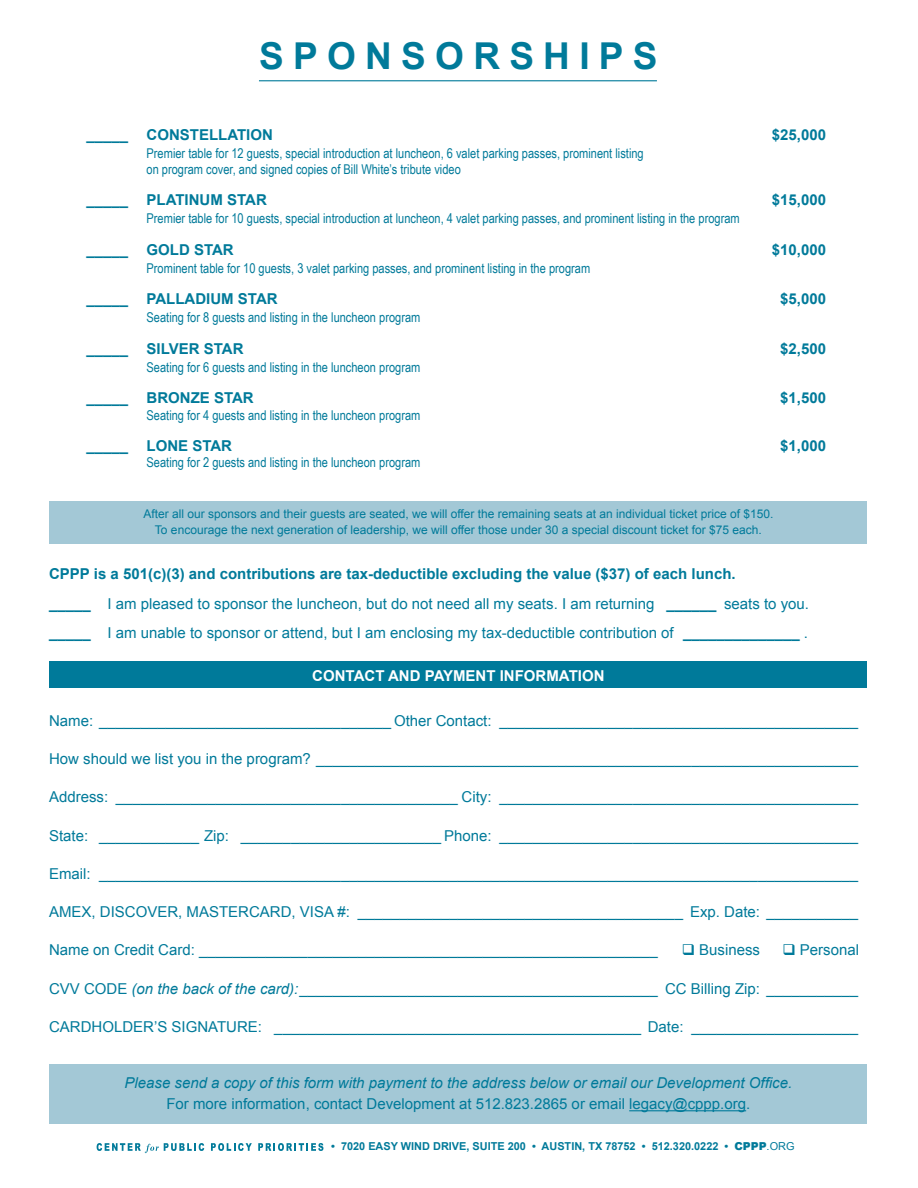
<style>
.page{position:relative;width:918px;height:1188px;background:#fff}
.page>*{position:absolute;margin:0;border:0;box-sizing:border-box;transform-origin:0 0}
.t1{font:700 37.05px "Arial";letter-spacing:.25em;color:#007a9a}
.t2{font:15px "Arial";color:#007a9a}
.t3{font:700 15px "Arial";color:#007a9a}
.t4{font:italic 15px "Arial";color:#007a9a}
.t5{font:700 15px "Arial";color:#fff}
.t6{font:13.5px/16.2px "Arial Narrow";color:#007a9a}
.t7{font:12px/16.2px "Arial";color:#007a9a;text-align:center}
.t8{font:700 10.95px "Arial";color:#007a9a}
.s1{font-weight:700}
.s2{font-style:italic}
.s3{font-weight:900}
.s4{font-weight:400}
</style>
<div class="page">
<div style="left:49px;top:1064px;width:818px;height:59px;background:#a3c8d6"></div>
<div style="left:50px;top:501px;width:817px;height:43px;background:#a3c8d6"></div>
<div style="left:50px;top:661px;width:817px;height:27px;background:#007a9a"></div>
<hr style="left:629px;top:1110px;width:117px;height:1px;background:#007a9a">
<hr style="left:259px;top:80px;width:398px;height:1px;background:#007a9a">
<svg style="left:97px;top:1143px;width:107px;height:10px"></svg>
<svg style="left:211px;top:1143px;width:41px;height:8px"></svg>
<svg style="left:258px;top:1143px;width:65px;height:8px"></svg>
<p class="t1" style="left:259px;top:32px;width:400px">SPONSORSHIPS</p>
<p class="t3" style="left:87px;top:124px;width:188px">_____ CONSTELLATION</p>
<p class="t3" style="left:772px;top:124px;width:56px">$25,000</p>
<p class="t6" style="left:147px;top:144px;width:499px">Premier table for 12 guests, special introduction at luncheon, 6 valet parking passes, prominent listing on program cover, and signed copies of Bill White’s tribute video</p>
<p class="t3" style="left:87px;top:190px;width:182px">_____ PLATINUM STAR</p>
<p class="t3" style="left:772px;top:190px;width:56px">$15,000</p>
<p class="t6" style="left:147px;top:210px;width:595px">Premier table for 10 guests, special introduction at luncheon, 4 valet parking passes, and prominent listing in the program</p>
<p class="t3" style="left:87px;top:240px;width:149px">_____ GOLD STAR</p>
<p class="t3" style="left:772px;top:240px;width:56px">$10,000</p>
<p class="t6" style="left:147px;top:260px;width:445px">Prominent table for 10 guests, 3 valet parking passes, and prominent listing in the program</p>
<p class="t3" style="left:87px;top:289px;width:193px">_____ PALLADIUM STAR</p>
<p class="t3" style="left:780px;top:289px;width:47px">$5,000</p>
<p class="t6" style="left:147px;top:309px;width:275px">Seating for 8 guests and listing in the luncheon program</p>
<p class="t3" style="left:87px;top:339px;width:158px">_____ SILVER STAR</p>
<p class="t3" style="left:780px;top:339px;width:47px">$2,500</p>
<p class="t6" style="left:147px;top:359px;width:275px">Seating for 6 guests and listing in the luncheon program</p>
<p class="t3" style="left:87px;top:388px;width:169px">_____ BRONZE STAR</p>
<p class="t3" style="left:780px;top:388px;width:47px">$1,500</p>
<p class="t6" style="left:147px;top:406px;width:275px">Seating for 4 guests and listing in the luncheon program</p>
<p class="t3" style="left:87px;top:436px;width:147px">_____ LONE STAR</p>
<p class="t3" style="left:780px;top:436px;width:47px">$1,000</p>
<p class="t6" style="left:147px;top:454px;width:275px">Seating for 2 guests and listing in the luncheon program</p>
<p class="t7" style="left:143px;top:506px;width:632px">After all our sponsors and their guests are seated, we will offer the remaining seats at an individual ticket price of $150.<br>To encourage the next generation of leadership, we will offer those under 30 a special discount ticket for $75 each.</p>
<p class="t3" style="left:49px;top:564px;width:688px">CPPP is a 501(c)(3) and contributions are tax-deductible excluding the value ($37) of each lunch.</p>
<p class="t2" style="left:49px;top:594px;width:762px"><span class="s1">_____</span> I am pleased to sponsor the luncheon, but do not need all my seats. I am returning <span class="s1">______</span> seats to you.</p>
<p class="t2" style="left:49px;top:623px;width:761px"><span class="s1">_____</span> I am unable to sponsor or attend, but I am enclosing my tax-deductible contribution of <span class="s1">______________</span> .</p>
<p class="t5" style="left:312px;top:666px;width:294px">CONTACT AND PAYMENT INFORMATION</p>
<p class="t2" style="left:49px;top:711px;width:811px">Name: ___________________________________ Other Contact: ___________________________________________</p>
<p class="t2" style="left:49px;top:749px;width:811px">How should we list you in the program? _________________________________________________________________</p>
<p class="t2" style="left:49px;top:787px;width:811px">Address: _________________________________________ City: ___________________________________________</p>
<p class="t2" style="left:49px;top:826px;width:811px">State: ____________ Zip: ________________________ Phone: ___________________________________________</p>
<p class="t2" style="left:49px;top:864px;width:810px">Email: ___________________________________________________________________________________________</p>
<p class="t2" style="left:49px;top:902px;width:811px">AMEX, DISCOVER, MASTERCARD, VISA #: _______________________________________ Exp. Date: ___________</p>
<p class="t2" style="left:49px;top:940px;width:610px">Name on Credit Card: _______________________________________________________</p>
<p class="t2" style="left:682px;top:940px;width:80px">❑ Business</p>
<p class="t2" style="left:782px;top:940px;width:78px">❑ Personal</p>
<p class="t2" style="left:49px;top:979px;width:811px">CVV CODE <span class="s2">(on the back of the card):</span>___________________________________________ CC Billing Zip: ___________</p>
<p class="t2" style="left:49px;top:1017px;width:811px">CARDHOLDER’S SIGNATURE: ____________________________________________ Date: ____________________</p>
<p class="t4" style="left:124px;top:1073px;width:669px">Please send a copy of this form with payment to the address below or email our Development Office.</p>
<p class="t2" style="left:166px;top:1094px;width:585px">For more information, contact Development at 512.823.2865 or email legacy@cppp.org.</p>
<p class="t8" style="left:331px;top:1139px;width:465px">• 7020 EASY WIND DRIVE, SUITE 200 • AUSTIN, TX 78752 • 512.320.0222 • <span class="s3">CPPP</span><span class="s4">.ORG</span></p>
</div>
